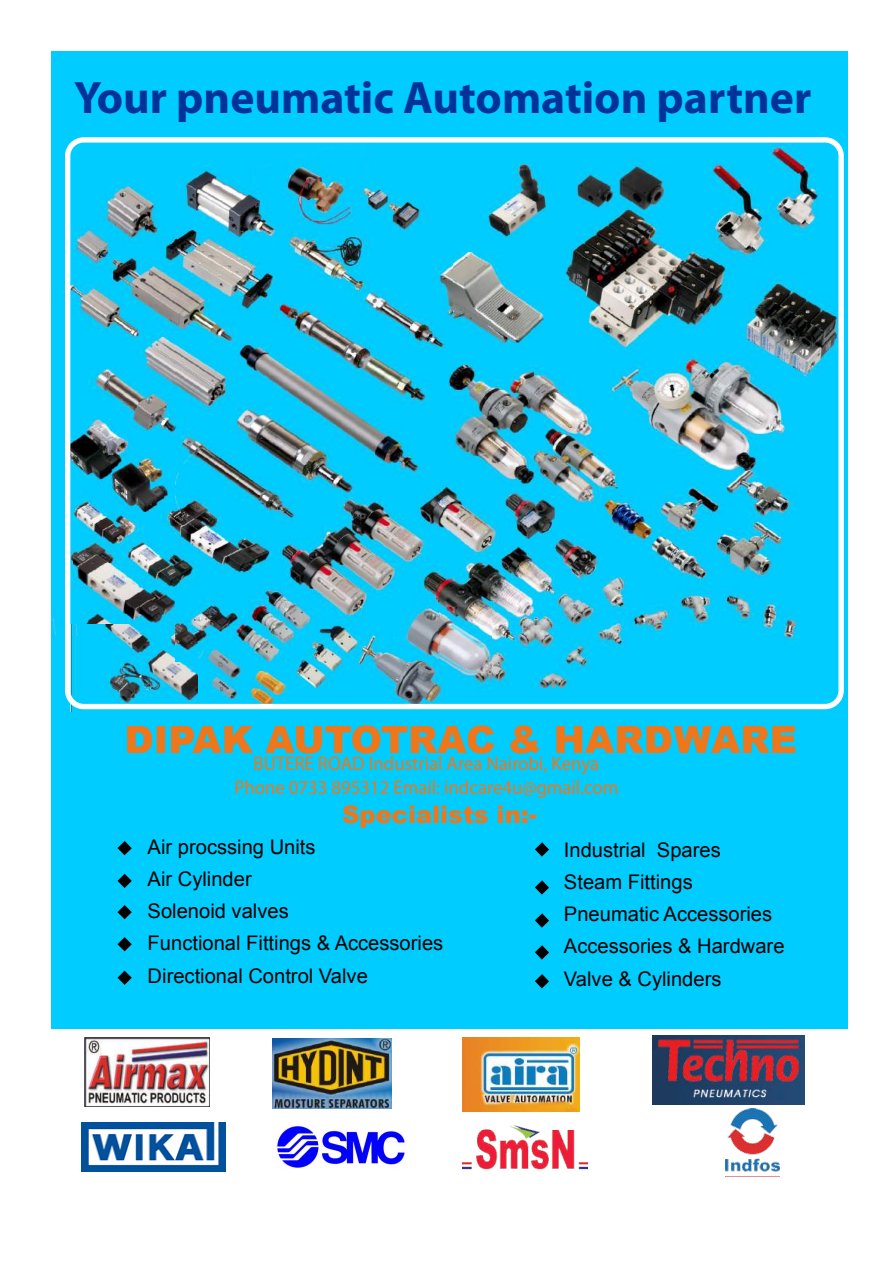
<style>
.page{position:relative;width:893px;height:1263px;background:#fff}
.page>*{position:absolute;margin:0;border:0;box-sizing:border-box;transform-origin:0 0}
.t1{font:700 45.6px "Myriad Pro";color:#039}
.t2{font:900 37.65px "Arial";color:#ee761b}
.t3{font:900 24.15px "Arial";color:#ee761b}
.t4{font:20.1px/32.2px "Arial";color:#000}
.t5{font:19.65px/23.5px "Myriad Pro";color:#ee761b;text-align:center;scale:.96 1}
</style>
<div class="page">
<div style="left:51px;top:51px;width:797px;height:978px;background:#0cf"></div>
<img style="left:491px;top:578px;width:304px;height:110px">
<img style="left:468px;top:210px;width:240px;height:156px">
<img style="left:591px;top:470px;width:206px;height:168px">
<img style="left:452px;top:253px;width:92px;height:90px">
<img style="left:438px;top:504px;width:63px;height:58px">
<img style="left:438px;top:562px;width:96px;height:78px">
<img style="left:293px;top:165px;width:81px;height:24px">
<img style="left:443px;top:366px;width:174px;height:138px">
<img style="left:358px;top:608px;width:133px;height:95px">
<img style="left:181px;top:165px;width:112px;height:24px">
<img style="left:120px;top:407px;width:323px;height:110px">
<img style="left:62px;top:187px;width:214px;height:220px">
<img style="left:746px;top:315px;width:90px;height:62px">
<img style="left:488px;top:164px;width:60px;height:75px">
<img style="left:612px;top:359px;width:172px;height:111px">
<img style="left:71px;top:546px;width:54px;height:78px">
<img style="left:125px;top:599px;width:50px;height:25px">
<img style="left:74px;top:498px;width:101px;height:101px">
<img style="left:71px;top:624px;width:253px;height:87px">
<img style="left:578px;top:159px;width:86px;height:51px">
<img style="left:296px;top:661px;width:49px;height:27px">
<img style="left:552px;top:539px;width:45px;height:39px">
<img style="left:501px;top:546px;width:54px;height:47px">
<img style="left:505px;top:493px;width:50px;height:46px">
<img style="left:71px;top:419px;width:96px;height:93px">
<img style="left:698px;top:143px;width:140px;height:172px">
<img style="left:175px;top:189px;width:263px;height:472px">
<img style="left:252px;top:671px;width:38px;height:39px">
<img style="left:198px;top:650px;width:43px;height:48px">
<img style="left:276px;top:232px;width:176px;height:138px">
<img style="left:84px;top:1037px;width:125px;height:70px">
<img style="left:273px;top:1038px;width:119px;height:70px">
<img style="left:462px;top:1037px;width:118px;height:75px">
<div style="left:65px;top:137px;width:779px;height:572px;border:5px solid #fff;border-radius:16px"></div>
<img style="left:462px;top:1125px;width:126px;height:45px">
<img style="left:652px;top:1035px;width:153px;height:69px">
<img style="left:725px;top:1109px;width:55px;height:63px">
<img style="left:82px;top:1122px;width:143px;height:49px">
<img style="left:277px;top:1126px;width:130px;height:42px">
<svg style="left:117px;top:841px;width:15px;height:14px"></svg>
<svg style="left:117px;top:874px;width:15px;height:14px"></svg>
<svg style="left:117px;top:905px;width:15px;height:14px"></svg>
<svg style="left:117px;top:937px;width:15px;height:14px"></svg>
<svg style="left:117px;top:970px;width:15px;height:15px"></svg>
<svg style="left:535px;top:842px;width:14px;height:15px"></svg>
<svg style="left:535px;top:880px;width:14px;height:15px"></svg>
<svg style="left:535px;top:913px;width:14px;height:15px"></svg>
<svg style="left:535px;top:945px;width:14px;height:14px"></svg>
<svg style="left:535px;top:974px;width:14px;height:14px"></svg>
<h1 class="t1" style="left:74px;top:68px;width:739px">Your pneumatic Automation partner</h1>
<h2 class="t2" style="left:125px;top:712px;width:674px">DIPAK AUTOTRAC &amp; HARDWARE</h2>
<p class="t5" style="left:234px;top:751px;width:401px">BUTERE ROAD Industrial Area Nairobi, Kenya<br>Phone 0733 895312 Email: indcare4u@gmail.com</p>
<p class="t3" style="left:342px;top:797px;width:196px">Specialists in:-</p>
<p class="t4" style="left:148px;top:830px;width:297px">Air procssing Units<br>Air Cylinder<br>Solenoid valves<br>Functional Fittings &amp; Accessories<br>Directional Control Valve</p>
<p class="t4" style="left:564px;top:833px;width:222px">Industrial Spares<br>Steam Fittings<br>Pneumatic Accessories<br>Accessories &amp; Hardware<br>Valve &amp; Cylinders</p>
</div>
